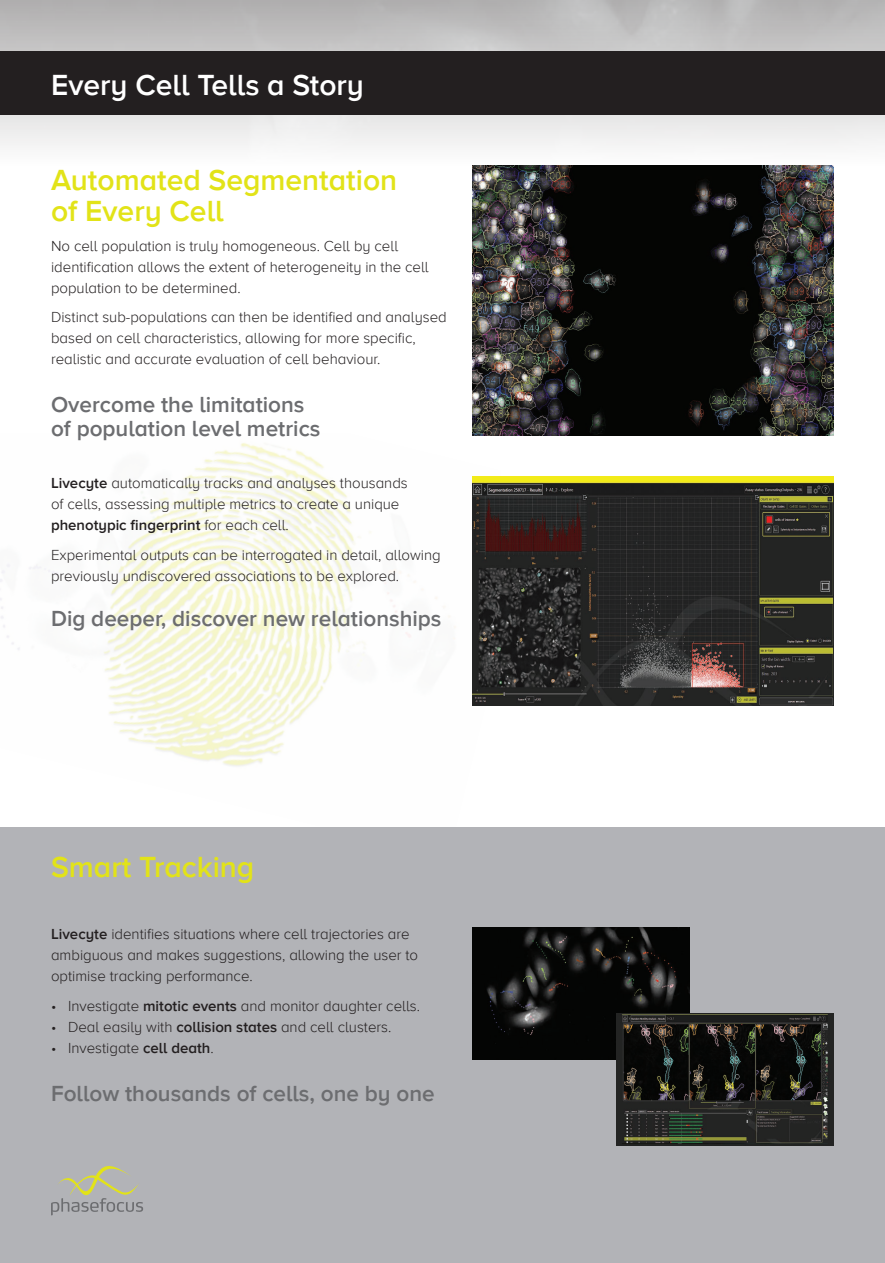
<style>
.page{position:relative;width:885px;height:1263px;background:#fff}
.page>*{position:absolute;margin:0;border:0;box-sizing:border-box;transform-origin:0 0}
.t1{font:600 30px/31.5px "Proxima Nova A";color:#e2e318}
.t2{font:600 30px "Proxima Nova A";color:#fff}
.t3{font:600 22.5px/24px "Proxima Nova A";color:#6c6d70}
.t4{font:300 15px/21px "Proxima Nova A";color:#231f20}
.s1{font-weight:600}
</style>
<div class="page">
<img style="left:0;top:435px;width:500px;height:393px">
<img style="left:0;top:0;width:884px;height:166px">
<div style="left:0;top:828px;width:884px;height:435px;background:#b2b3b7"></div>
<div style="left:0;top:51px;width:884px;height:64px;background:#231f20"></div>
<svg style="left:51px;top:1166px;width:92px;height:49px"></svg>
<img style="left:472px;top:166px;width:361px;height:269px">
<img style="left:472px;top:927px;width:217px;height:132px">
<img style="left:616px;top:1013px;width:217px;height:132px">
<img style="left:472px;top:476px;width:361px;height:229px">
<p class="t2" style="left:51px;top:68px;width:314px">Every Cell Tells a Story</p>
<p class="t1" style="left:51px;top:164px;width:348px">Automated Segmentation of Every Cell</p>
<p class="t4" style="left:51px;top:235px;width:379px">No cell population is truly homogeneous. Cell by cell identification allows the extent of heterogeneity in the cell population to be determined.</p>
<p class="t4" style="left:51px;top:307px;width:397px">Distinct sub-populations can then be identified and analysed based on cell characteristics, allowing for more specific, realistic and accurate evaluation of cell behaviour.</p>
<p class="t3" style="left:51px;top:393px;width:271px">Overcome the limitations of population level metrics</p>
<p class="t4" style="left:51px;top:473px;width:358px"><span class="s1">Livecyte</span> automatically tracks and analyses thousands of cells, assessing multiple metrics to create a unique <span class="s1">phenotypic fingerprint</span> for each cell.</p>
<p class="t4" style="left:51px;top:544px;width:391px">Experimental outputs can be interrogated in detail, allowing previously undiscovered associations to be explored.</p>
<p class="t3" style="left:51px;top:607px;width:392px">Dig deeper, discover new relationships</p>
<p class="t1" style="left:51px;top:852px;width:205px">Smart Tracking</p>
<p class="t4" style="left:51px;top:924px;width:368px"><span class="s1">Livecyte</span> identifies situations where cell trajectories are ambiguous and makes suggestions, allowing the user to optimise tracking performance.</p>
<p class="t4" style="left:51px;top:995px;width:370px">• Investigate <span class="s1">mitotic events</span> and monitor daughter cells.</p>
<p class="t4" style="left:51px;top:1016px;width:342px">• Deal easily with <span class="s1">collision states</span> and cell clusters.</p>
<p class="t4" style="left:51px;top:1037px;width:164px">• Investigate <span class="s1">cell death</span>.</p>
<p class="t3" style="left:51px;top:1082px;width:385px">Follow thousands of cells, one by one</p>
</div>
